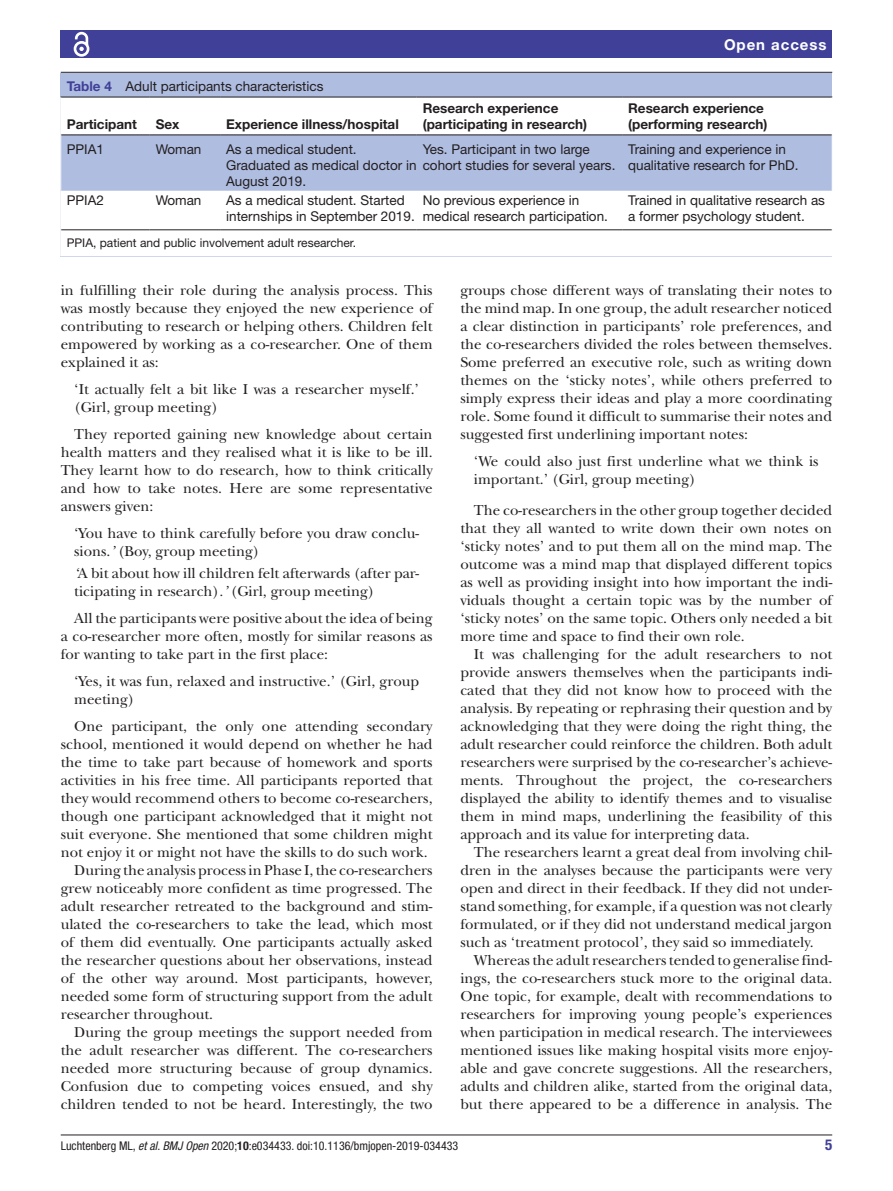
<style>
.page{position:relative;width:893px;height:1191px;background:#fff}
.page>*{position:absolute;margin:0;border:0;box-sizing:border-box;transform-origin:0 0}
.t1{font:15px/18px "New Baskerville";color:#231f20;text-align:justify}
.t2{font:700 15px "Helvetica Neue LT Std";letter-spacing:.065em;color:#fff}
.t3{font:700 condensed 15px "Helvetica Neue LT Std";color:#414099}
.t4{font:13.5px/16.2px "Helvetica Neue LT Std";color:#231f20}
.t5{font:700 13.5px/16.2px "Helvetica Neue LT Std";color:#231f20}
.t6{font:condensed 12px "Helvetica Neue LT Std";color:#231f20}
.t7{font:12px "Helvetica Neue LT Std";color:#231f20}
.s1{font-weight:700;color:#414099}
.s2{font-style:italic}
.s3{font-weight:700}
</style>
<div class="page">
<hr style="left:61px;top:1134px;width:771px;height:1px;background:#231f20">
<div style="left:61px;top:31px;width:771px;height:27px;background:#414099"></div>
<svg style="left:73px;top:31px;width:17px;height:26px"></svg>
<div style="left:61px;top:73px;width:771px;height:183px;background:#afbde1"></div>
<hr style="left:61px;top:72px;width:771px;height:1px;background:#231f20">
<div style="left:61px;top:98px;width:771px;height:158px;background:#fff"></div>
<svg style="left:61px;top:135px;width:771px;height:55px"></svg>
<hr style="left:61px;top:97px;width:89px;height:1px;background:#231f20">
<hr style="left:61px;top:134px;width:89px;height:1px;background:#231f20">
<hr style="left:150px;top:97px;width:70px;height:1px;background:#231f20">
<hr style="left:150px;top:134px;width:70px;height:1px;background:#231f20">
<hr style="left:220px;top:97px;width:197px;height:1px;background:#231f20">
<hr style="left:220px;top:134px;width:197px;height:1px;background:#231f20">
<hr style="left:417px;top:97px;width:205px;height:1px;background:#231f20">
<hr style="left:417px;top:134px;width:205px;height:1px;background:#231f20">
<hr style="left:622px;top:97px;width:210px;height:1px;background:#231f20">
<hr style="left:622px;top:134px;width:210px;height:1px;background:#231f20">
<hr style="left:150px;top:229px;width:70px;height:1px;background:#231f20">
<hr style="left:220px;top:229px;width:197px;height:1px;background:#231f20">
<hr style="left:417px;top:229px;width:205px;height:1px;background:#231f20">
<hr style="left:622px;top:229px;width:210px;height:1px;background:#231f20">
<hr style="left:61px;top:229px;width:89px;height:1px;background:#231f20">
<svg style="left:60px;top:230px;width:1px;height:26px"></svg>
<hr style="left:67px;top:247px;width:765px;height:1px;background:#fff">
<p class="t4" style="left:67px;top:78px;width:258px"><span class="s1">Table 4</span> Adult participants characteristics</p>
<p class="t5" style="left:67px;top:116px;width:72px">Participant</p>
<p class="t5" style="left:156px;top:116px;width:25px">Sex</p>
<p class="t5" style="left:226px;top:116px;width:174px">Experience illness/hospital</p>
<p class="t2" style="left:724px;top:35px;width:104px">Open access</p>
<p class="t5" style="left:423px;top:99px;width:166px">Research experience (participating in research)</p>
<p class="t5" style="left:628px;top:99px;width:141px">Research experience (performing research)</p>
<p class="t4" style="left:67px;top:140px;width:39px">PPIA1</p>
<p class="t4" style="left:156px;top:140px;width:47px">Woman</p>
<p class="t4" style="left:226px;top:140px;width:391px">As a medical student.<br>Graduated as medical doctor in cohort studies for several years.<br>August 2019.</p>
<p class="t4" style="left:423px;top:140px;width:169px">Yes. Participant in two large</p>
<p class="t4" style="left:628px;top:140px;width:172px">Training and experience in qualitative research for PhD.</p>
<p class="t4" style="left:67px;top:191px;width:39px">PPIA2</p>
<p class="t4" style="left:156px;top:191px;width:47px">Woman</p>
<p class="t4" style="left:226px;top:191px;width:190px">As a medical student. Started internships in September 2019.</p>
<p class="t4" style="left:423px;top:191px;width:187px">No previous experience in medical research participation.</p>
<p class="t4" style="left:628px;top:191px;width:198px">Trained in qualitative research as a former psychology student.</p>
<p class="t7" style="left:67px;top:236px;width:291px">PPIA, patient and public involvement adult researcher.</p>
<p class="t1" style="left:61px;top:281px;width:373px">in fulfilling their role during the analysis process. This was mostly because they enjoyed the new experience of contributing to research or helping others. Children felt empowered by working as a co-researcher. One of them explained it as:</p>
<p class="t1" style="left:74px;top:380px;width:346px">‘It actually felt a bit like I was a researcher myself.’ (Girl, group meeting)</p>
<p class="t1" style="left:61px;top:425px;width:373px;text-indent:14px">They reported gaining new knowledge about certain health matters and they realised what it is like to be ill.<br>They learnt how to do research, how to think critically and how to take notes. Here are some representative answers given:</p>
<p class="t1" style="left:74px;top:524px;width:346px">‘You have to think carefully before you draw conclu&shy;sions.<span class="s2">’</span> (Boy, group meeting)</p>
<p class="t1" style="left:74px;top:564px;width:346px"><span class="s2">‘</span>A bit about how ill children felt afterwards (after par&shy;ticipating in research)<span class="s2">.’</span> (Girl, group meeting)</p>
<p class="t1" style="left:61px;top:609px;width:373px;text-indent:14px">All the participants were positive about the idea of being a co-researcher more often, mostly for similar reasons as for wanting to take part in the first place:</p>
<p class="t1" style="left:74px;top:672px;width:346px">‘Yes, it was fun, relaxed and instructive.’ (Girl, group meeting)</p>
<p class="t1" style="left:74px;top:717px;width:360px">One participant, the only one attending secondary</p>
<p class="t1" style="left:61px;top:735px;width:373px">school, mentioned it would depend on whether he had</p>
<p class="t1" style="left:61px;top:753px;width:373px">the time to take part because of homework and sports</p>
<p class="t1" style="left:61px;top:771px;width:373px">activities in his free time. All participants reported that</p>
<p class="t1" style="left:61px;top:789px;width:373px">they would recommend others to become co-researchers,</p>
<p class="t1" style="left:61px;top:807px;width:373px">though one participant acknowledged that it might not</p>
<p class="t1" style="left:61px;top:825px;width:373px">suit everyone. She mentioned that some children might</p>
<p class="t1" style="left:61px;top:843px;width:368px">not enjoy it or might not have the skills to do such work.</p>
<p class="t1" style="left:74px;top:861px;width:360px">During the analysis process in Phase I, the co-researchers</p>
<p class="t1" style="left:61px;top:879px;width:373px">grew noticeably more confident as time progressed. The</p>
<p class="t1" style="left:61px;top:897px;width:373px">adult researcher retreated to the background and stim-</p>
<p class="t1" style="left:61px;top:915px;width:373px">ulated the co-researchers to take the lead, which most</p>
<p class="t1" style="left:61px;top:933px;width:373px">of them did eventually. One participants actually asked</p>
<p class="t1" style="left:61px;top:951px;width:373px">the researcher questions about her observations, instead</p>
<p class="t1" style="left:61px;top:969px;width:373px">of the other way around. Most participants, however,</p>
<p class="t1" style="left:61px;top:987px;width:373px">needed some form of structuring support from the adult</p>
<p class="t1" style="left:61px;top:1005px;width:154px">researcher throughout.</p>
<p class="t1" style="left:74px;top:1023px;width:360px">During the group meetings the support needed from</p>
<p class="t1" style="left:61px;top:1041px;width:373px">the adult researcher was different. The co-researchers</p>
<p class="t1" style="left:61px;top:1059px;width:373px">needed more structuring because of group dynamics.</p>
<p class="t1" style="left:61px;top:1077px;width:373px">Confusion due to competing voices ensued, and shy</p>
<p class="t1" style="left:61px;top:1095px;width:373px">children tended to not be heard. Interestingly, the two</p>
<p class="t1" style="left:460px;top:281px;width:373px">groups chose different ways of translating their notes to the mind map. In one group, the adult researcher noticed a clear distinction in participants’ role preferences, and the co-researchers divided the roles between themselves.<br>Some preferred an executive role, such as writing down themes on the ‘sticky notes’, while others preferred to simply express their ideas and play a more coordinating role. Some found it difficult to summarise their notes and suggested first underlining important notes:</p>
<p class="t1" style="left:474px;top:452px;width:346px">‘We could also just first underline what we think is important.’ (Girl, group meeting)</p>
<p class="t1" style="left:460px;top:501px;width:373px;text-indent:13px">The co-researchers in the other group together decided that they all wanted to write down their own notes on ‘sticky notes’ and to put them all on the mind map. The outcome was a mind map that displayed different topics as well as providing insight into how important the indi&shy;viduals thought a certain topic was by the number of ‘sticky notes’ on the same topic. Others only needed a bit more time and space to find their own role.</p>
<p class="t1" style="left:460px;top:645px;width:373px;text-indent:13px">It was challenging for the adult researchers to not provide answers themselves when the participants indi&shy;cated that they did not know how to proceed with the analysis. By repeating or rephrasing their question and by acknowledging that they were doing the right thing, the adult researcher could reinforce the children. Both adult researchers were surprised by the co-researcher’s achieve&shy;ments. Throughout the project, the co-researchers displayed the ability to identify themes and to visualise them in mind maps, underlining the feasibility of this approach and its value for interpreting data.</p>
<p class="t1" style="left:460px;top:843px;width:373px;text-indent:14px">The researchers learnt a great deal from involving chil&shy;dren in the analyses because the participants were very open and direct in their feedback. If they did not under&shy;stand something, for example, if a question was not clearly formulated, or if they did not understand medical jargon such as ‘treatment protocol’, they said so immediately.</p>
<p class="t1" style="left:460px;top:951px;width:373px;text-indent:14px">Whereas the adult researchers tended to generalise find&shy;ings, the co-researchers stuck more to the original data.<br>One topic, for example, dealt with recommendations to researchers for improving young people’s experiences when participation in medical research. The interviewees mentioned issues like making hospital visits more enjoy&shy;able and gave concrete suggestions. All the researchers, adults and children alike, started from the original data, but there appeared to be a difference in analysis. The</p>
<p class="t6" style="left:61px;top:1138px;width:399px">Luchtenberg ML, <span class="s2">et al</span>. <span class="s2">BMJ Open</span> 2020;<span class="s3">10</span>:e034433. doi:10.1136/bmjopen-2019-034433</p>
<p class="t3" style="left:825px;top:1135px;width:9px">5</p>
</div>
